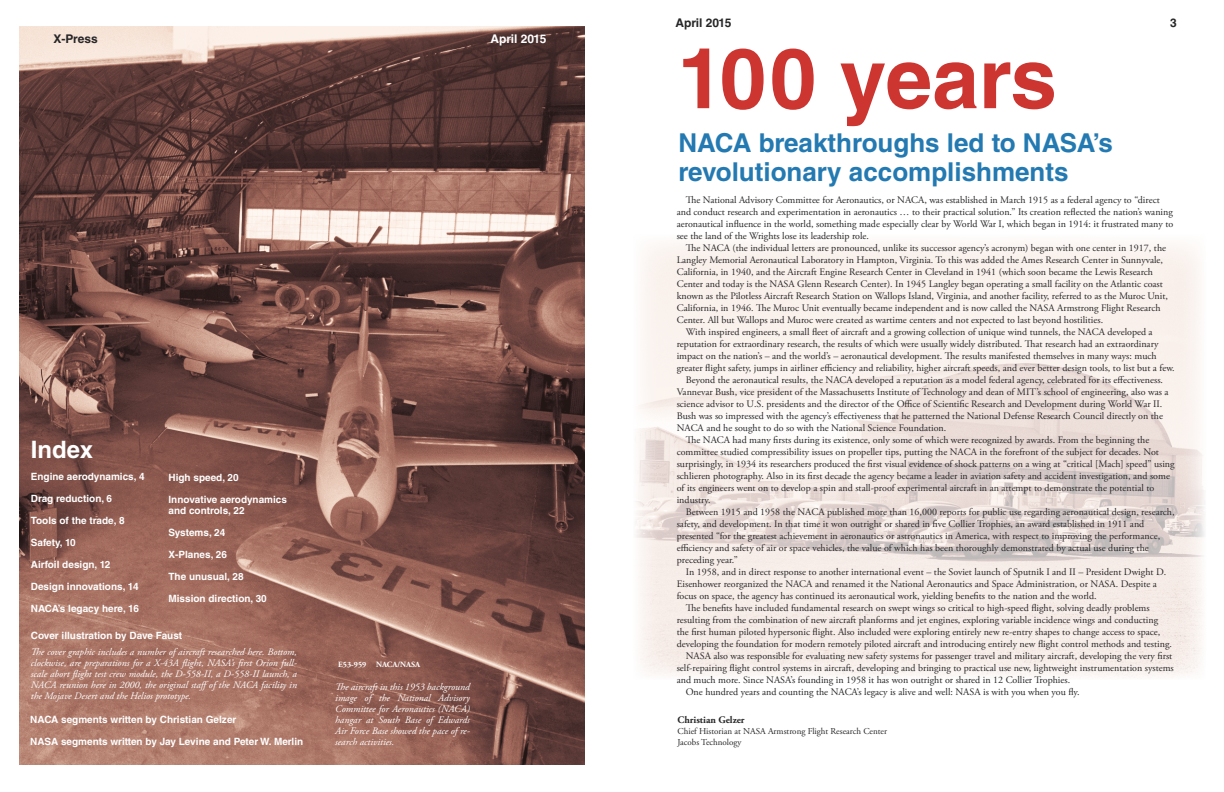
<style>
.page{position:relative;width:1224px;height:792px;background:#fff}
.page>*{position:absolute;margin:0;border:0;box-sizing:border-box;transform-origin:0 0}
.t1{font:700 84px "Helvetica LT Std";letter-spacing:-.005em;color:#cd3531}
.t2{font:700 26px "Helvetica LT Std";color:#2379b1}
.t3{font:700 24px "Helvetica LT Std";color:#fff}
.t4{font:700 12px "Helvetica LT Std";color:#262527}
.t5{font:700 12px "Helvetica LT Std";color:#fff}
.t6{font:10px/12px "Adobe Garamond Pro";color:#262527}
.t7{font:italic 10px/11px "Adobe Garamond Pro";color:#fff;text-align:justify}
.t8{font:700 10px/11px "Helvetica LT Std";color:#fff}
.t9{font:700 10px "Adobe Garamond Pro";color:#262527}
.t10{font:9px "Adobe Garamond Pro";color:#262527}
.t11{font:700 8px "Adobe Garamond Pro";color:#fff}
</style>
<div class="page">
<img style="left:19px;top:26px;width:565px;height:739px">
<img style="left:636px;top:242px;width:569px;height:436px">
<p class="t4" style="left:54px;top:32px;width:46px">X-Press</p>
<p class="t5" style="left:490px;top:32px;width:58px">April 2015</p>
<p class="t3" style="left:31px;top:435px;width:64px">Index</p>
<p class="t8" style="left:31px;top:471px;width:115px">Engine aerodynamics, 4</p>
<p class="t8" style="left:31px;top:493px;width:83px">Drag reduction, 6</p>
<p class="t8" style="left:31px;top:515px;width:95px">Tools of the trade, 8</p>
<p class="t8" style="left:31px;top:537px;width:46px">Safety, 10</p>
<p class="t8" style="left:31px;top:559px;width:81px">Airfoil design, 12</p>
<p class="t8" style="left:31px;top:581px;width:109px">Design innovations, 14</p>
<p class="t8" style="left:31px;top:603px;width:110px">NACA’s legacy here, 16</p>
<p class="t8" style="left:169px;top:472px;width:72px">High speed, 20</p>
<p class="t8" style="left:169px;top:494px;width:120px">Innovative aerodynamics and controls, 22</p>
<p class="t8" style="left:169px;top:527px;width:58px">Systems, 24</p>
<p class="t8" style="left:169px;top:549px;width:60px">X-Planes, 26</p>
<p class="t8" style="left:169px;top:571px;width:77px">The unusual, 28</p>
<p class="t8" style="left:169px;top:593px;width:100px">Mission direction, 30</p>
<p class="t8" style="left:31px;top:630px;width:153px">Cover illustration by Dave Faust</p>
<p class="t7" style="left:31px;top:647px;width:268px">The cover graphic includes a number of aircraft researched here. Bottom, clockwise, are preparations for a X-43A flight, NASA’s first Orion full&shy;scale abort flight test crew module, the D-558-II, a D-558-II launch, a NACA reunion here in 2000, the original staffof the NACA facility in the Mojave Desert and the Helios prototype.</p>
<p class="t8" style="left:30px;top:714px;width:208px">NACA segments written by Christian Gelzer</p>
<p class="t8" style="left:30px;top:736px;width:274px">NASA segments written by Jay Levine and Peter W. Merlin</p>
<p class="t11" style="left:338px;top:660px;width:83px">E53-959 NACA/NASA</p>
<p class="t7" style="left:335px;top:681px;width:136px">The aircraft in this 1953 background image of the National Advisory Committee for Aeronautics (NACA) hangar at South Base of Edwards Air Force Base showed the pace of re&shy;search activities.</p>
<p class="t4" style="left:675px;top:15px;width:58px">April 2015</p>
<p class="t4" style="left:1170px;top:15px;width:8px">3</p>
<p class="t1" style="left:677px;top:27px;width:381px">100 years</p>
<p class="t2" style="left:678px;top:127px;width:436px">NACA breakthroughs led to NASA’s</p>
<p class="t2" style="left:678px;top:156px;width:392px">revolutionary accomplishments</p>
<p class="t6" style="left:677px;top:194px;width:498px;text-indent:9px">The National Advisory Committee for Aeronautics, or NACA, was established in March 1915 as a federal agency to “direct and conduct research and experimentation in aeronautics … to their practical solution.” Its creation reflected the nation’s waning aeronautical influence in the world, something made especially clear by World War I, which began in 1914: it frustrated many to see the land of the Wrights lose its leadership role.</p>
<p class="t6" style="left:677px;top:242px;width:493px;text-indent:9px">The NACA (the individual letters are pronounced, unlike its successor agency’s acronym) began with one center in 1917, the Langley Memorial Aeronautical Laboratory in Hampton, Virginia. To this was added the Ames Research Center in Sunnyvale, California, in 1940, and the Aircraft Engine Research Center in Cleveland in 1941 (which soon became the Lewis Research Center and today is the NASA Glenn Research Center). In 1945 Langley began operating a small facility on the Atlantic coast known as the Pilotless Aircraft Research Station on Wallops Island, Virginia, and another facility, referred to as the Muroc Unit, California, in 1946. The Muroc Unit eventually became independent and is now called the NASA Armstrong Flight Research Center. All but Wallops and Muroc were created as wartime centers and not expected to last beyond hostilities.</p>
<p class="t6" style="left:677px;top:326px;width:499px;text-indent:9px">With inspired engineers, a small fleet of aircraft and a growing collection of unique wind tunnels, the NACA developed a reputation for extraordinary research, the results of which were usually widely distributed. That research had an extraordinary impact on the nation’s – and the world’s – aeronautical development. The results manifested themselves in many ways: much greater flight safety, jumps in airliner efficiency and reliability, higher aircraft speeds, and ever better design tools, to list but a few.</p>
<p class="t6" style="left:677px;top:374px;width:493px;text-indent:9px">Beyond the aeronautical results, the NACA developed a reputation as a model federal agency, celebrated for its effectiveness.<br>Vannevar Bush, vice president of the Massachusetts Institute of Technology and dean of MIT’s school of engineering, also was a science advisor to U.S. presidents and the director of the Office of Scientific Research and Development during World War II.<br>Bush was so impressed with the agency’s effectiveness that he patterned the National Defense Research Council directly on the NACA and he sought to do so with the National Science Foundation.</p>
<p class="t6" style="left:677px;top:434px;width:499px;text-indent:9px">The NACA had many firsts during its existence, only some of which were recognized by awards. From the beginning the committee studied compressibility issues on propeller tips, putting the NACA in the forefront of the subject for decades. Not surprisingly, in 1934 its researchers produced the first visual evidence of shock patterns on a wing at “critical [Mach] speed” using schlieren photography. Also in its first decade the agency became a leader in aviation safety and accident investigation, and some of its engineers went on to develop a spin and stall-proof experimental aircraft in an attempt to demonstrate the potential to industry.</p>
<p class="t6" style="left:677px;top:506px;width:499px;text-indent:9px">Between 1915 and 1958 the NACA published more than 16,000 reports for public use regarding aeronautical design, research, safety, and development. In that time it won outright or shared in five Collier Trophies, an award established in 1911 and presented “for the greatest achievement in aeronautics or astronautics in America, with respect to improving the performance, efficiency and safety of air or space vehicles, the value of which has been thoroughly demonstrated by actual use during the preceding year.”</p>
<p class="t6" style="left:677px;top:566px;width:491px;text-indent:9px">In 1958, and in direct response to another international event – the Soviet launch of Sputnik I and II – President Dwight D.<br>Eisenhower reorganized the NACA and renamed it the National Aeronautics and Space Administration, or NASA. Despite a focus on space, the agency has continued its aeronautical work, yielding benefits to the nation and the world.</p>
<p class="t6" style="left:677px;top:602px;width:497px;text-indent:9px">The benefits have included fundamental research on swept wings so critical to high-speed flight, solving deadly problems resulting from the combination of new aircraft planforms and jet engines, exploring variable incidence wings and conducting the first human piloted hypersonic flight. Also included were exploring entirely new re-entry shapes to change access to space, developing the foundation for modern remotely piloted aircraft and introducing entirely new flight control methods and testing.</p>
<p class="t6" style="left:677px;top:650px;width:499px;text-indent:9px">NASA also was responsible for evaluating new safety systems for passenger travel and military aircraft, developing the very first self-repairing flight control systems in aircraft, developing and bringing to practical use new, lightweight instrumentation systems and much more. Since NASA’s founding in 1958 it has won outright or shared in 12 Collier Trophies.</p>
<p class="t6" style="left:686px;top:686px;width:395px">One hundred years and counting the NACA’s legacy is alive and well: NASA is with you when you fly.</p>
<p class="t9" style="left:677px;top:714px;width:69px">Christian Gelzer</p>
<p class="t10" style="left:677px;top:726px;width:211px">Chief Historian at NASA Armstrong Flight Research Center</p>
<p class="t10" style="left:677px;top:737px;width:66px">Jacobs Technology</p>
</div>
